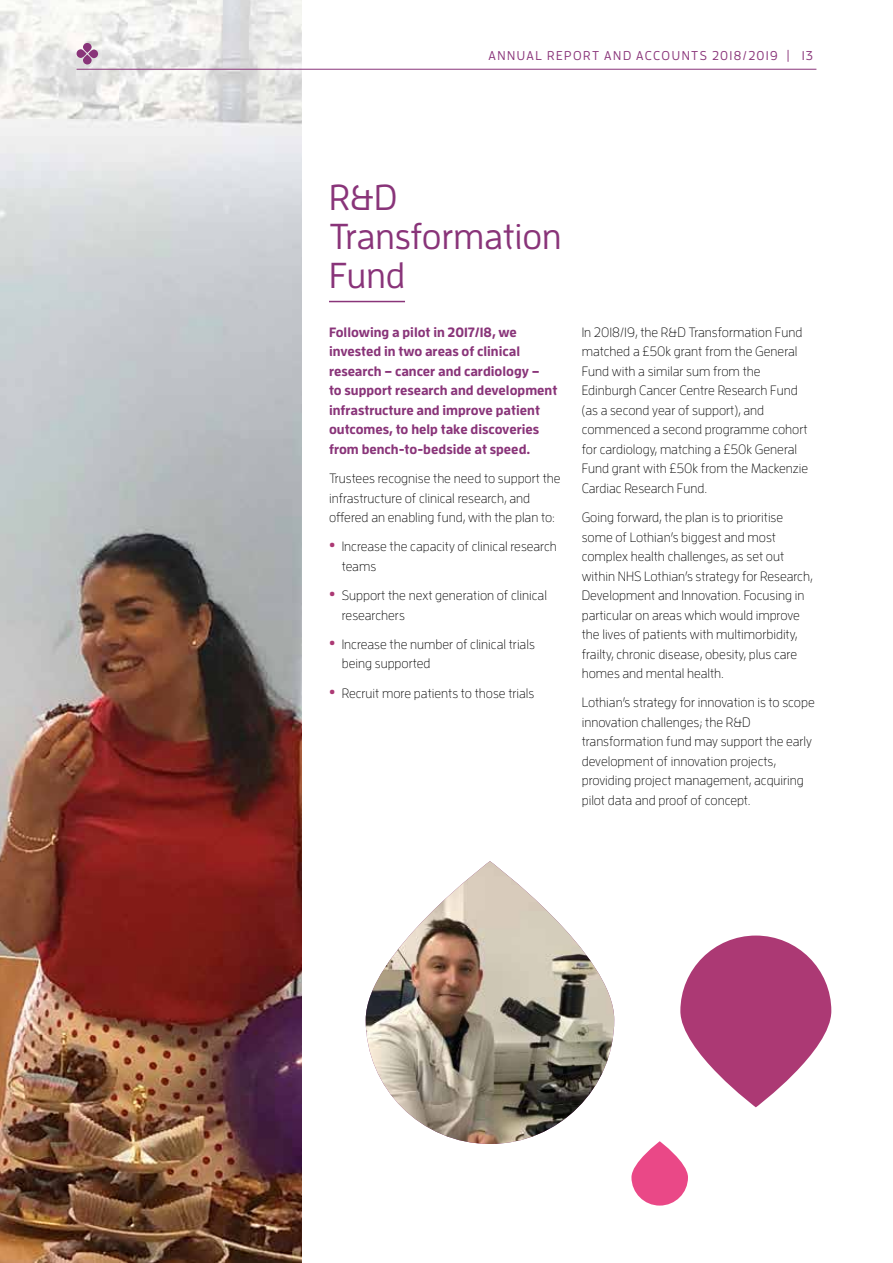
<style>
.page{position:relative;width:893px;height:1263px;background:#fff}
.page>*{position:absolute;margin:0;border:0;box-sizing:border-box;transform-origin:0 0}
.t1{font:500 36px/39px "Enzo OT";color:#893479}
.t2{font:300 13.5px/19.5px "Enzo OT";color:#000}
.t3{font:700 13.5px/19.5px "Enzo OT";color:#893479}
.t4{font:500 12.75px "Enzo OT";letter-spacing:.11em;color:#893479}
.s1{font-weight:900;font-size:18px;color:#ac3974}
</style>
<div class="page">
<img style="left:0;top:0;width:302px;height:1263px">
<img style="left:366px;top:861px;width:248px;height:283px;border-radius:124px">
<svg style="left:680px;top:935px;width:151px;height:172px;background:#b85688"></svg>
<hr style="left:329px;top:301px;width:76px;height:1px;background:#893479">
<svg style="left:631px;top:1141px;width:57px;height:64px;background:#ed6499"></svg>
<div style="left:83px;top:55px;width:9px;height:9px;background:#893479;border-radius:50%"></div>
<div style="left:83px;top:43px;width:9px;height:10px;background:#893479;border-radius:50%"></div>
<svg style="left:76px;top:49px;width:11px;height:9px"></svg>
<svg style="left:88px;top:49px;width:10px;height:9px"></svg>
<hr style="left:77px;top:69px;width:739px;height:1px;background:#893479">
<p class="t4" style="left:489px;top:48px;width:326px">ANNUAL REPORT AND ACCOUNTS 2018/2019 | 13</p>
<h1 class="t1" style="left:329px;top:177px;width:234px">R&amp;D<br>Transformation<br>Fund</h1>
<p class="t3" style="left:329px;top:322px;width:230px">Following a pilot in 2017/18, we invested in two areas of clinical research – cancer and cardiology –<br>to support research and development infrastructure and improve patient outcomes, to help take discoveries from bench-to-bedside at speed.</p>
<p class="t2" style="left:329px;top:468px;width:233px">Trustees recognise the need to support the infrastructure of clinical research, and offered an enabling fund, with the plan to:</p>
<p class="t2" style="left:342px;top:536px;width:217px;text-indent:-13px"><span class="s1">·</span> Increase the capacity of clinical research teams</p>
<p class="t2" style="left:342px;top:585px;width:207px;text-indent:-13px"><span class="s1">·</span> Support the next generation of clinical researchers</p>
<p class="t2" style="left:342px;top:634px;width:195px;text-indent:-13px"><span class="s1">·</span> Increase the number of clinical trials being supported</p>
<p class="t2" style="left:329px;top:683px;width:207px"><span class="s1">·</span> Recruit more patients to those trials</p>
<p class="t2" style="left:582px;top:322px;width:228px">In 2018/19, the R&amp;D Transformation Fund matched a £50k grant from the General Fund with a similar sum from the Edinburgh Cancer Centre Research Fund (as a second year of support), and commenced a second programme cohort for cardiology, matching a £50k General Fund grant with £50k from the Mackenzie Cardiac Research Fund.</p>
<p class="t2" style="left:582px;top:507px;width:232px">Going forward, the plan is to prioritise some of Lothian’s biggest and most complex health challenges, as set out within NHS Lothian’s strategy for Research, Development and Innovation. Focusing in particular on areas which would improve the lives of patients with multimorbidity, frailty, chronic disease, obesity, plus care homes and mental health.</p>
<p class="t2" style="left:582px;top:692px;width:235px">Lothian’s strategy for innovation is to scope innovation challenges; the R&amp;D transformation fund may support the early development of innovation projects, providing project management, acquiring pilot data and proof of concept.</p>
</div>
